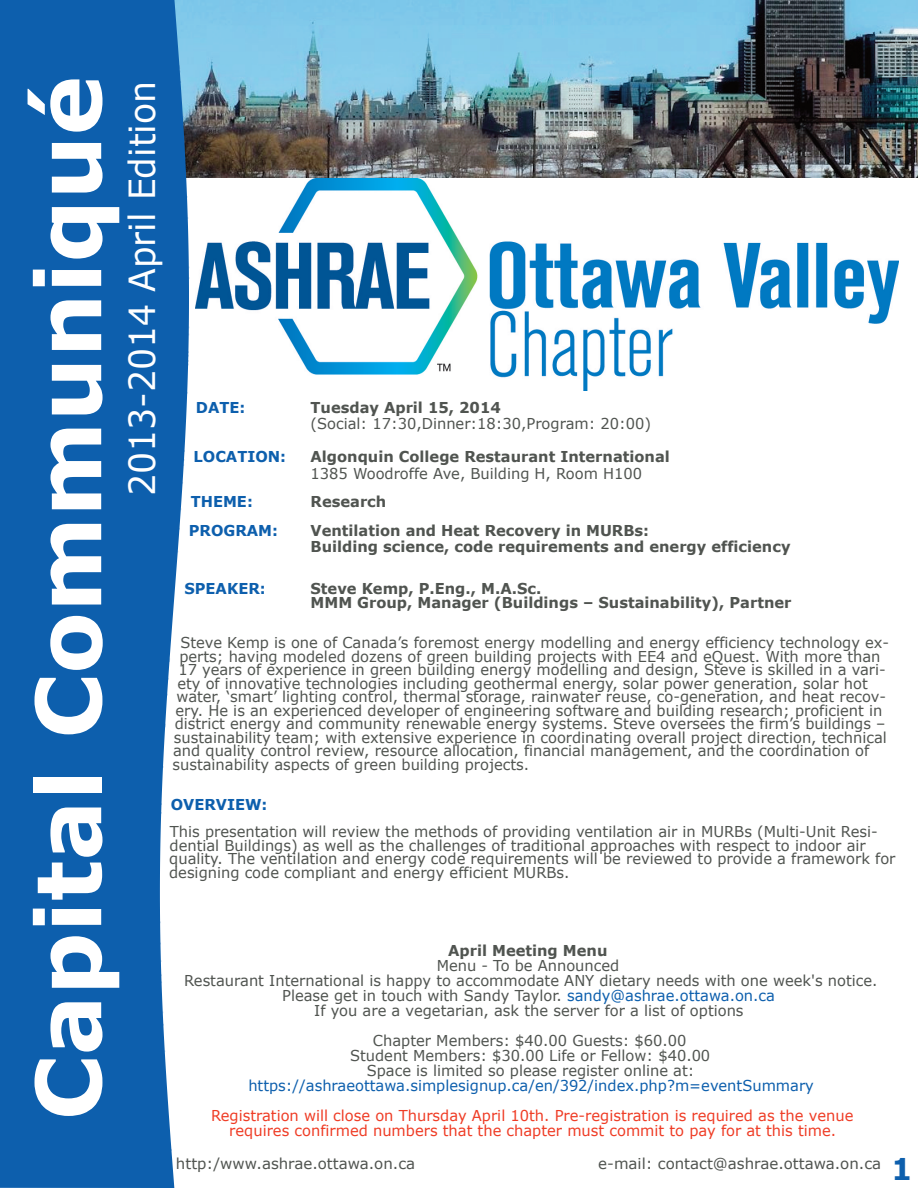
<style>
.page{position:relative;width:918px;height:1188px;background:#fff}
.page>*{position:absolute;margin:0;border:0;box-sizing:border-box;transform-origin:0 0}
.t1{font:700 90px "Verdana";color:#fff}
.t2{font:36px "Verdana";color:#fff;scale:.96 1}
.t3{font:700 30px "Verdana";color:#0d5fad}
.t4{font:15px/15px "Verdana";color:#505450;text-align:center}
.t5{font:700 15px/16.5px "Verdana";color:#505450}
.t6{font:15px "Verdana";color:#ef3c25}
.t7{font:15px "Verdana";color:#0d5fad}
.t8{font:700 15px "Verdana";color:#0d5fad}
.s1{color:#0d5fad}
</style>
<div class="page">
<img style="left:189px;top:0;width:729px;height:177px">
<div style="left:0;top:0;width:189px;height:1188px;background:#0d5fad"></div>
<img style="left:195px;top:179px;width:704px;height:211px">
<h1 class="t1" style="left:11px;top:1120px;width:1046px;rotate:-90deg">Capital Communiqué</h1>
<h2 class="t2" style="left:119px;top:496px;width:434px;rotate:-90deg">2013-2014 April Edition</h2>
<p class="t8" style="left:196px;top:398px;width:51px">DATE:</p>
<p class="t5" style="left:311px;top:399px;width:192px">Tuesday April 15, 2014</p>
<p class="t4" style="left:311px;top:416px;width:342px">(Social: 17:30,Dinner:18:30,Program: 20:00)</p>
<p class="t8" style="left:194px;top:447px;width:94px">LOCATION:</p>
<p class="t5" style="left:311px;top:448px;width:361px">Algonquin College Restaurant International</p>
<p class="t4" style="left:311px;top:465px;width:333px">1385 Woodroffe Ave, Building H, Room H100</p>
<p class="t8" style="left:191px;top:492px;width:64px">THEME:</p>
<p class="t5" style="left:311px;top:493px;width:77px">Research</p>
<p class="t8" style="left:189px;top:521px;width:91px">PROGRAM:</p>
<p class="t5" style="left:311px;top:522px;width:482px">Ventilation and Heat Recovery in MURBs:<br>Building science, code requirements and energy efficiency</p>
<p class="t8" style="left:184px;top:579px;width:83px">SPEAKER:</p>
<p class="t5" style="left:311px;top:582px;width:482px;line-height:13.5px">Steve Kemp, P.Eng., M.A.Sc.<br>MMM Group, Manager (Buildings – Sustainability), Partner</p>
<p class="t4" style="left:180px;top:635px;width:710px">Steve Kemp is one of Canada’s foremost energy modelling and energy efficiency technology ex-</p>
<p class="t4" style="left:179px;top:648px;width:703px">perts; having modeled dozens of green building projects with EE4 and eQuest. With more than</p>
<p class="t4" style="left:178px;top:662px;width:709px">17 years of experience in green building energy modelling and design, Steve is skilled in a vari-</p>
<p class="t4" style="left:177px;top:675px;width:692px">ety of innovative technologies including geothermal energy, solar power generation, solar hot</p>
<p class="t4" style="left:176px;top:689px;width:711px">water, ‘smart’ lighting control, thermal storage, rainwater reuse, co-generation, and heat recov-</p>
<p class="t4" style="left:176px;top:702px;width:708px">ery. He is an experienced developer of engineering software and building research; proficient in</p>
<p class="t4" style="left:175px;top:716px;width:712px">district energy and community renewable energy systems. Steve oversees the firm’s buildings –</p>
<p class="t4" style="left:174px;top:729px;width:715px">sustainability team; with extensive experience in coordinating overall project direction, technical</p>
<p class="t4" style="left:173px;top:743px;width:698px">and quality control review, resource allocation, financial management, and the coordination of</p>
<p class="t4" style="left:172px;top:756px;width:358px">sustainability aspects of green building projects.</p>
<p class="t8" style="left:171px;top:795px;width:98px">OVERVIEW:</p>
<p class="t4" style="left:169px;top:825px;width:728px;line-height:13.5px;text-align:left">This presentation will review the methods of providing ventilation air in MURBs (Multi-Unit Resi&shy;dential Buildings) as well as the challenges of traditional approaches with respect to indoor air quality. The ventilation and energy code requirements will be reviewed to provide a framework for designing code compliant and energy efficient MURBs.</p>
<p class="t5" style="left:448px;top:942px;width:161px">April Meeting Menu</p>
<p class="t4" style="left:184px;top:958px;width:695px">Menu - To be Announced<br>Restaurant International is happy to accommodate ANY dietary needs with one week's notice.<br>Please get in touch with Sandy Taylor. <span class="s1">sandy@ashrae.ottawa.on.ca<br></span>If you are a vegetarian, ask the server for a list of options</p>
<p class="t4" style="left:350px;top:1033px;width:362px">Chapter Members: $40.00 Guests: $60.00<br>Student Members: $30.00 Life or Fellow: $40.00<br>Space is limited so please register online at:</p>
<p class="t7" style="left:248px;top:1076px;width:567px">https://ashraeottawa.simplesignup.ca/en/392/index.php?m=eventSummary</p>
<p class="t6" style="left:211px;top:1106px;width:644px">Registration will close on Thursday April 10th. Pre-registration is required as the venue</p>
<p class="t6" style="left:229px;top:1121px;width:608px">requires confirmed numbers that the chapter must commit to pay for at this time.</p>
<p class="t4" style="left:176px;top:1156px;width:241px">http:/www.ashrae.ottawa.on.ca</p>
<p class="t4" style="left:598px;top:1156px;width:284px">e-mail: contact@ashrae.ottawa.on.ca</p>
<h3 class="t3" style="left:891px;top:1150px;width:23px">1</h3>
</div>
